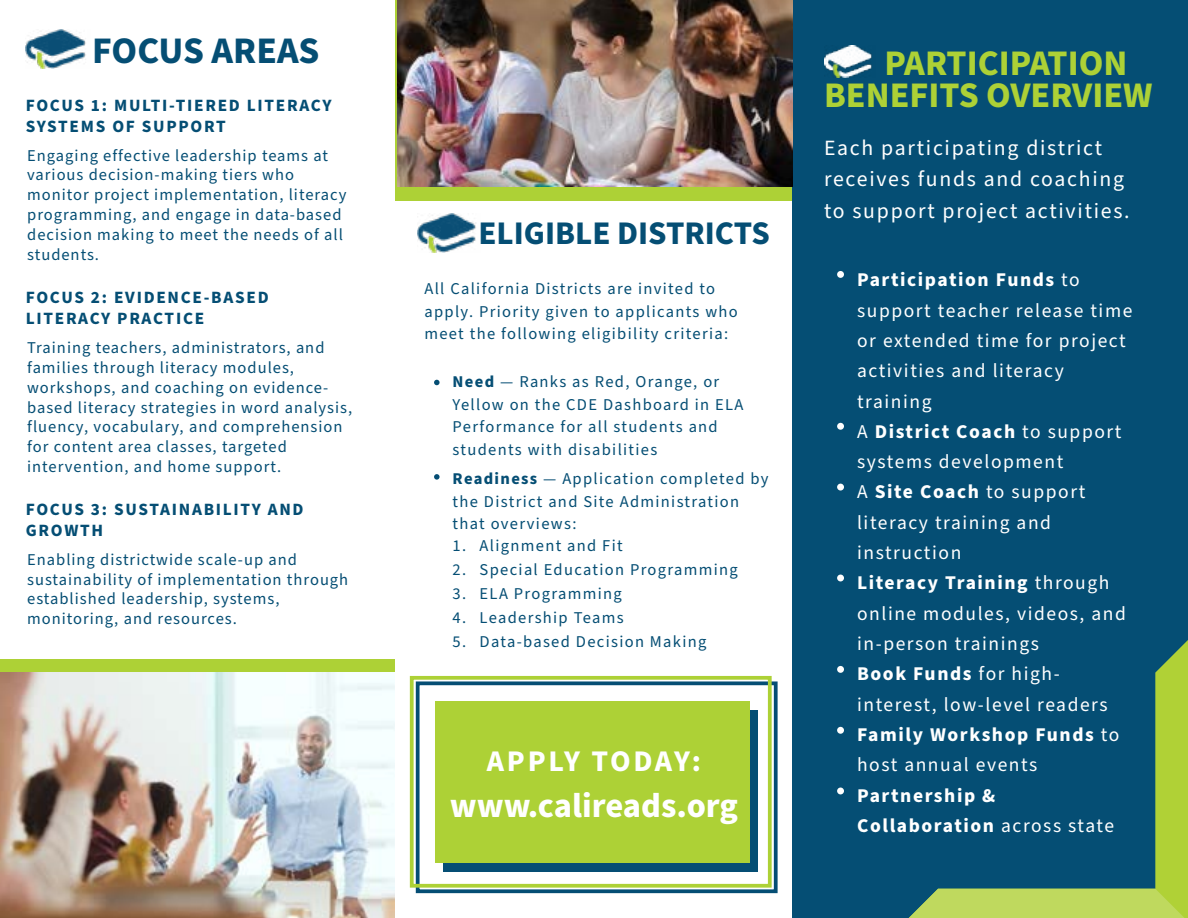
<style>
.page{position:relative;width:1188px;height:918px;background:#fff}
.page>*{position:absolute;margin:0;border:0;box-sizing:border-box;transform-origin:0 0}
.t1{font:700 37.5px "Source Sans Pro";color:#054e74}
.t2{font:700 36px/32.8px "Source Sans Pro";color:#add136}
.t3{font:700 34.5px "Source Sans Pro";color:#fff}
.t4{font:700 33px "Source Sans Pro";color:#054e74}
.t5{font:700 30px "Source Sans Pro";letter-spacing:.085em;color:#fff}
.t6{font:21.75px/31.5px "Source Sans Pro";letter-spacing:.08em;color:#fff}
.t7{font:19.5px/30.3px "Source Sans Pro";letter-spacing:.08em;color:#fff}
.t8{font:700 19.5px/30.3px "Source Sans Pro";letter-spacing:.08em;color:#fff}
.t9{font:700 17.25px/20.7px "Source Sans Pro";letter-spacing:.1em;color:#054e74}
.t10{font:16.5px/19.8px "Source Sans Pro";letter-spacing:.06em;color:#054e74}
.t11{font:16.5px/22.5px "Source Sans Pro";letter-spacing:.08em;color:#054e74}
.s1{font-weight:700}
.s2{font-weight:400}
</style>
<div class="page">
<div style="left:0;top:660px;width:395px;height:258px;background:#add136"></div>
<div style="left:395px;top:0;width:397px;height:200px;background:#add136"></div>
<div style="left:416px;top:681px;width:362px;height:212px;border:4px solid #054e74"></div>
<div style="left:443px;top:710px;width:315px;height:162px;background:#054e74"></div>
<div style="left:435px;top:702px;width:315px;height:161px;background:#add136"></div>
<div style="left:792px;top:0;width:396px;height:918px;background:#054e74"></div>
<img style="left:26px;top:29px;width:60px;height:40px">
<img style="left:417px;top:213px;width:59px;height:39px">
<img style="left:824px;top:46px;width:48px;height:31px">
<svg style="left:434px;top:380px;width:6px;height:5px"></svg>
<div style="left:837px;top:271px;width:7px;height:7px;background:#fff;border-radius:50%"></div>
<div style="left:837px;top:423px;width:7px;height:7px;background:#fff;border-radius:50%"></div>
<div style="left:837px;top:484px;width:7px;height:7px;background:#fff;border-radius:50%"></div>
<div style="left:837px;top:575px;width:7px;height:6px;background:#fff;border-radius:50%"></div>
<div style="left:837px;top:666px;width:7px;height:7px;background:#fff;border-radius:50%"></div>
<div style="left:837px;top:727px;width:7px;height:7px;background:#fff;border-radius:50%"></div>
<div style="left:837px;top:788px;width:7px;height:6px;background:#fff;border-radius:50%"></div>
<svg style="left:434px;top:474px;width:6px;height:6px"></svg>
<svg style="left:938px;top:640px;width:250px;height:278px"></svg>
<svg style="left:909px;top:889px;width:276px;height:29px;background:#b4d15d"></svg>
<div style="left:410px;top:676px;width:362px;height:212px;border:4px solid #add136"></div>
<img style="left:0;top:673px;width:395px;height:245px">
<img style="left:398px;top:0;width:394px;height:187px">
<h1 class="t1" style="left:92px;top:25px;width:229px">FOCUS AREAS</h1>
<p class="t9" style="left:26px;top:95px;width:307px">FOCUS 1: MULTI-TIERED LITERACY<br>SYSTEMS OF SUPPORT</p>
<p class="t10" style="left:27px;top:146px;width:321px">Engaging effective leadership teams at various decision-making tiers who monitor project implementation, literacy programming, and engage in data-based decision making to meet the needs of all students.</p>
<p class="t9" style="left:26px;top:288px;width:245px">FOCUS 2: EVIDENCE-BASED<br>LITERACY PRACTICE</p>
<p class="t10" style="left:27px;top:338px;width:327px">Training teachers, administrators, and families through literacy modules, workshops, and coaching on evidence&shy;based literacy strategies in word analysis, fluency, vocabulary, and comprehension for content area classes, targeted intervention, and home support.</p>
<p class="t9" style="left:26px;top:500px;width:279px">FOCUS 3: SUSTAINABILITY AND<br>GROWTH</p>
<p class="t10" style="left:27px;top:550px;width:323px">Enabling districtwide scale-up and sustainability of implementation through established leadership, systems, monitoring, and resources.</p>
<h3 class="t4" style="left:478px;top:211px;width:293px">ELIGIBLE DISTRICTS</h3>
<p class="t11" style="left:424px;top:278px;width:315px">All California Districts are invited to apply. Priority given to applicants who meet the following eligibility criteria:</p>
<p class="t11" style="left:453px;top:371px;width:292px"><span class="s1">Need</span> — Ranks as Red, Orange, or<br>Yellow on the CDE Dashboard in ELA<br>Performance for all students and students with disabilities</p>
<p class="t11" style="left:453px;top:468px;width:318px"><span class="s1">Readiness</span> — Application completed by the District and Site Administration that overviews:</p>
<p class="t11" style="left:453px;top:535px;width:172px">1. Alignment and Fit</p>
<p class="t11" style="left:453px;top:559px;width:287px">2. Special Education Programming</p>
<p class="t11" style="left:453px;top:583px;width:171px">3. ELA Programming</p>
<p class="t11" style="left:453px;top:607px;width:172px">4. Leadership Teams</p>
<p class="t11" style="left:453px;top:631px;width:255px">5. Data-based Decision Making</p>
<h3 class="t5" style="left:487px;top:741px;width:216px">APPLY TODAY:</h3>
<h3 class="t3" style="left:450px;top:782px;width:290px">www.calireads.org</h3>
<h2 class="t2" style="left:824px;top:47px;width:330px;text-indent:60px">PARTICIPATION<br>BENEFITS OVERVIEW</h2>
<h3 class="t6" style="left:824px;top:132px;width:307px">Each participating district receives funds and coaching to support project activities.</h3>
<p class="t7" style="left:857px;top:265px;width:277px"><span class="s1">Participation Funds</span> to support teacher release time or extended time for project activities and literacy training<br>A <span class="s1">District Coach</span> to support systems development<br>A <span class="s1">Site Coach</span> to support literacy training and instruction<br><span class="s1">Literacy Training</span> through online modules, videos, and in-person trainings<br><span class="s1">Book Funds</span> for high&shy;interest, low-level readers<br><span class="s1">Family Workshop Funds</span> to host annual events</p>
<p class="t8" style="left:857px;top:780px;width:258px">Partnership &amp;<br>Collaboration <span class="s2">across state</span></p>
</div>
